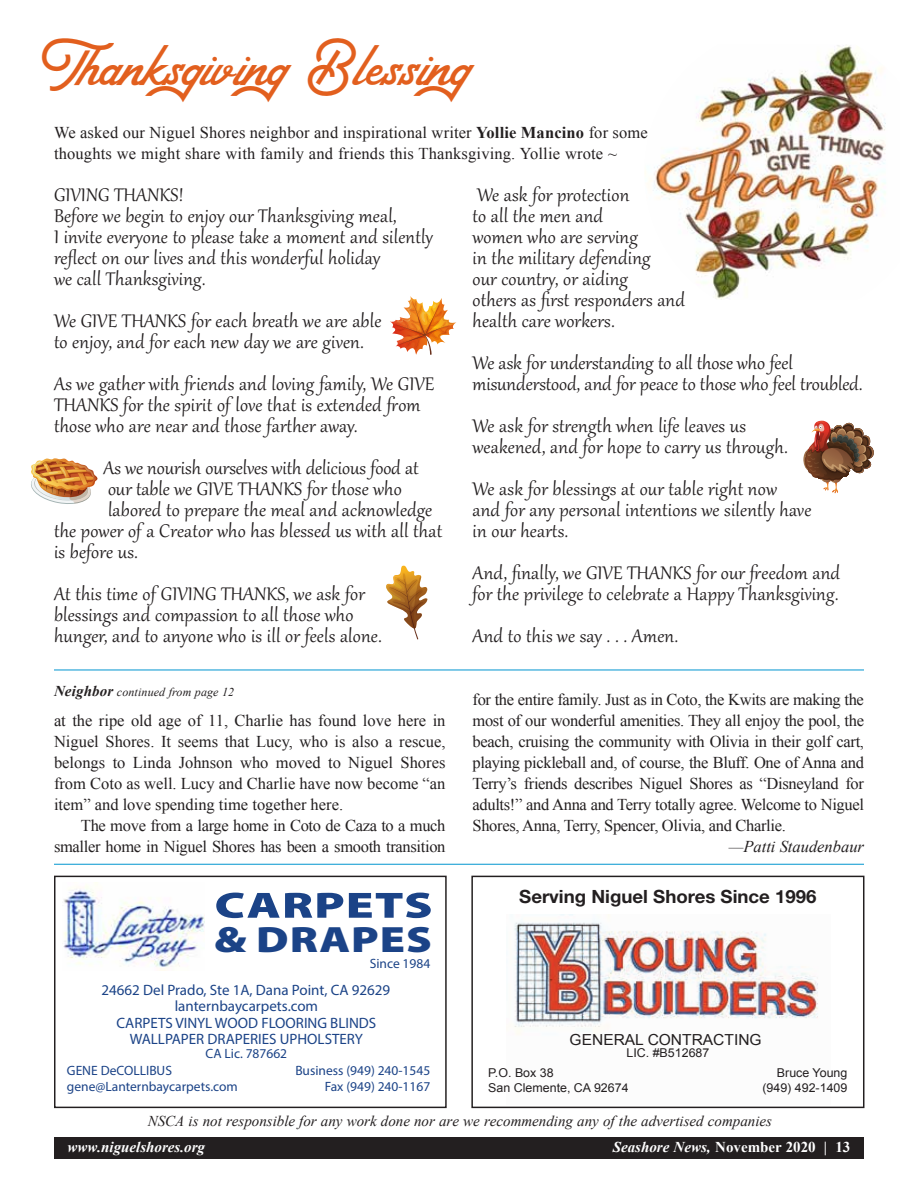
<style>
.page{position:relative;width:918px;height:1188px;background:#fff}
.page>*{position:absolute;margin:0;border:0;box-sizing:border-box;transform-origin:0 0}
.t1{font:46.5px "Arthington";color:#e25f1e}
.t2{font:900 36.75px/34.5px "Myriad Pro";letter-spacing:.02em;color:#1b4387;scale:1.38 1}
.t3{font:22.5px/21px "Gabriola";letter-spacing:.01em;color:#231f20}
.t4{font:700 18.3px "Helvetica Neue LT Std";color:#231f20}
.t5{font:16.5px/21px "Times New Roman";color:#231f20;text-align:justify}
.t6{font:16.5px/21px "Times New Roman";letter-spacing:-.02em;color:#231f20;text-align:right}
.t7{font:italic 16.5px "Times New Roman";color:#231f20}
.t8{font:15.3px "Arial";color:#231f20}
.t9{font:15px/16.5px "Myriad Pro";color:#1b4387;text-align:center}
.t10{font:italic 15px "Times New Roman";color:#231f20}
.t11{font:700 15px "Times New Roman";color:#fff}
.t12{font:italic 700 15px "Times New Roman";color:#fff}
.t13{font:13.5px/16.2px "Myriad Pro";color:#1b4387;text-align:right}
.t14{font:12.15px/14.5px "Arial";color:#231f20}
.t15{font:italic 12px "Times New Roman";letter-spacing:.01em;color:#231f20}
.s1{font-weight:700}
.s2{font-weight:700;font-size:15px}
.s3{font-style:italic}
</style>
<div class="page">
<div style="left:54px;top:1137px;width:810px;height:21px;background:#231f20"></div>
<hr style="left:54px;top:670px;width:810px;height:1px;background:#0095d0">
<img style="left:645px;top:45px;width:241px;height:255px">
<svg style="left:386px;top:566px;width:42px;height:74px"></svg>
<svg style="left:390px;top:296px;width:66px;height:59px"></svg>
<svg style="left:31px;top:458px;width:67px;height:46px"></svg>
<svg style="left:803px;top:421px;width:71px;height:72px"></svg>
<img style="left:514px;top:915px;width:304px;height:120px">
<div style="left:471px;top:876px;width:393px;height:232px;border:1px solid #231f20"></div>
<div style="left:54px;top:876px;width:393px;height:232px;border:1px solid #231f20"></div>
<img style="left:63px;top:882px;width:141px;height:88px">
<hr style="left:54px;top:864px;width:810px;height:1px;background:#0095d0">
<h1 class="t1" style="left:50px;top:42px;width:464px">ThanksgivingBlessing</h1>
<p class="t5" style="left:54px;top:122px;width:595px">We asked our Niguel Shores neighbor and inspirational writer <span class="s1">Yollie Mancino</span> for some thoughts we might share with family and friends this Thanksgiving. Yollie wrote ~</p>
<p class="t3" style="left:54px;top:183px;width:381px">GIVING THANKS!<br>Before we begin to enjoy our Thanksgiving meal,<br>I invite everyone to please take a moment and silently reflect on our lives and this wonderful holiday<br>we call Thanksgiving.</p>
<p class="t3" style="left:54px;top:309px;width:329px">We GIVE THANKS for each breath we are able to enjoy, and for each new day we are given.</p>
<p class="t3" style="left:54px;top:372px;width:382px">As we gather with friends and loving family, We GIVE<br>THANKS for the spirit of love that is extended from those who are near and those farther away.</p>
<p class="t3" style="left:104px;top:456px;width:317px">As we nourish ourselves with delicious food at</p>
<p class="t3" style="left:108px;top:477px;width:295px">our table we GIVE THANKS for those who</p>
<p class="t3" style="left:108px;top:498px;width:326px">labored to prepare the meal and acknowledge</p>
<p class="t3" style="left:54px;top:519px;width:390px">the power of a Creator who has blessed us with all that</p>
<p class="t3" style="left:54px;top:540px;width:85px">is before us.</p>
<p class="t3" style="left:54px;top:582px;width:329px">At this time of GIVING THANKS, we ask for blessings and compassion to all those who hunger, and to anyone who is ill or feels alone.</p>
<p class="t3" style="left:472px;top:183px;width:214px">We ask for protection<br>to all the men and<br>women who are serving<br>in the military defending<br>our country, or aiding<br>others as first responders and health care workers.</p>
<p class="t3" style="left:472px;top:351px;width:391px">We ask for understanding to all those who feel misunderstood, and for peace to those who feel troubled.</p>
<p class="t3" style="left:472px;top:414px;width:317px">We ask for strength when life leaves us weakened, and for hope to carry us through.</p>
<p class="t3" style="left:472px;top:477px;width:340px">We ask for blessings at our table right now<br>and for any personal intentions we silently have in our hearts.</p>
<p class="t3" style="left:472px;top:561px;width:369px">And, finally, we GIVE THANKS for our freedom and for the privilege to celebrate a Happy Thanksgiving.</p>
<p class="t3" style="left:472px;top:624px;width:207px">And to this we say . . . Amen.</p>
<p class="t15" style="left:54px;top:684px;width:182px"><span class="s2">Neighbor</span> continued from page 12</p>
<p class="t5" style="left:54px;top:710px;width:393px">at the ripe old age of 11, Charlie has found love here in Niguel Shores. It seems that Lucy, who is also a rescue, belongs to Linda Johnson who moved to Niguel Shores from Coto as well. Lucy and Charlie have now become “an item” and love spending time together here.</p>
<p class="t6" style="left:54px;top:815px;width:393px">The move from a large home in Coto de Caza to a much smaller home in Niguel Shores has been a smooth transition</p>
<h2 class="t2" style="left:214px;top:887px;width:160px">CARPETS &amp; DRAPES</h2>
<p class="t13" style="left:370px;top:955px;width:62px">Since 1984</p>
<p class="t9" style="left:101px;top:981px;width:290px">24662 Del Prado, Ste 1A, Dana Point, CA 92629 lanternbaycarpets.com<br>CARPETS VINYL WOOD FLOORING BLINDS WALLPAPER DRAPERIES UPHOLSTERY</p>
<p class="t13" style="left:206px;top:1045px;width:83px">CA Lic. 787662</p>
<p class="t13" style="left:295px;top:1062px;width:136px">Business (949) 240-1545<br>Fax (949) 240-1167</p>
<p class="t13" style="left:67px;top:1062px;width:172px;text-align:left">GENE DeCOLLIBUS gene@Lanternbaycarpets.com</p>
<p class="t5" style="left:473px;top:689px;width:393px">for the entire family. Just as in Coto, the Kwits are making the most of our wonderful amenities. They all enjoy the pool, the beach, cruising the community with Olivia in their golf cart, playing pickleball and, of course, the Bluff. One of Anna and Terry’s friends describes Niguel Shores as “Disneyland for adults!” and Anna and Terry totally agree. Welcome to Niguel Shores, Anna, Terry, Spencer, Olivia, and Charlie.</p>
<p class="t7" style="left:729px;top:835px;width:137px">—Patti Staudenbaur</p>
<p class="t4" style="left:519px;top:885px;width:299px">Serving Niguel Shores Since 1996</p>
<p class="t8" style="left:570px;top:1030px;width:193px">GENERAL CONTRACTING</p>
<p class="t14" style="left:626px;top:1046px;width:84px">LIC. #B512687</p>
<p class="t14" style="left:488px;top:1066px;width:142px">P.O. Box 38<br>San Clemente, CA 92674</p>
<p class="t14" style="left:762px;top:1066px;width:87px;text-align:right">Bruce Young (949) 492-1409</p>
<p class="t10" style="left:148px;top:1111px;width:626px">NSCA is not responsible for any work done nor are we recommending any of the advertised companies</p>
<p class="t12" style="left:68px;top:1137px;width:139px">www.niguelshores.org</p>
<p class="t11" style="left:613px;top:1137px;width:239px"><span class="s3">Seashore News,</span> November 2020 | 13</p>
</div>
